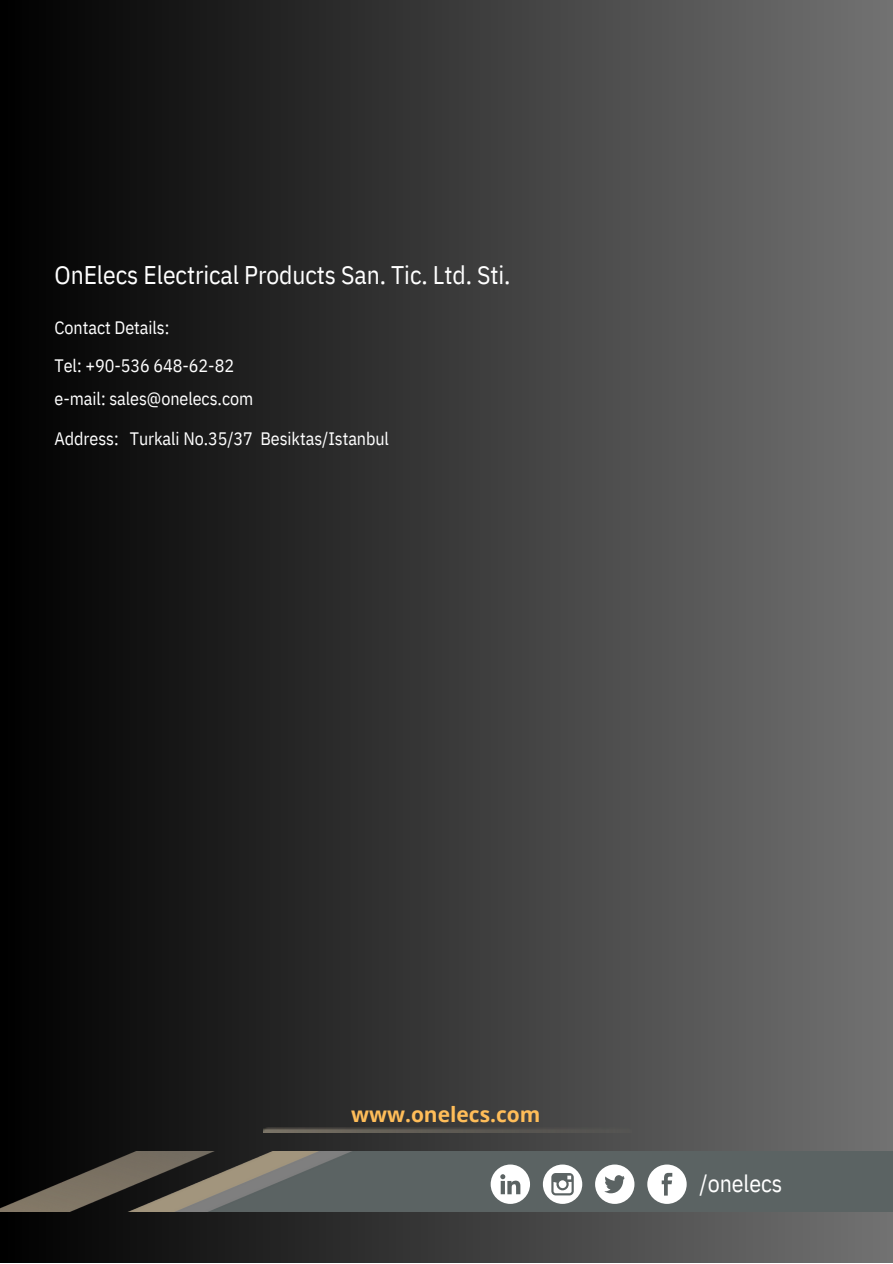
<style>
.page{position:relative;width:893px;height:1264px;background:#fff}
.page>*{position:absolute;margin:0;border:0;box-sizing:border-box;transform-origin:0 0}
.t1{font:25.5px "IBM Plex Sans Cond";letter-spacing:-.005em;color:#fff}
.t2{font:23.85px "IBM Plex Sans Cond";letter-spacing:-.005em;color:#fff}
.t3{font:700 21px "Open Sans";color:#ffbd59}
.t4{font:18px "IBM Plex Sans Cond";letter-spacing:-.005em;color:#fff}
</style>
<div class="page">
<div style="left:0;top:0;width:892px;height:1262px;background:linear-gradient(to right,#000,#727272)"></div>
<img style="left:264px;top:1127px;width:367px;height:5px">
<img style="left:0;top:1151px;width:892px;height:60px">
<svg style="left:647px;top:1164px;width:39px;height:39px"></svg>
<svg style="left:595px;top:1164px;width:39px;height:39px"></svg>
<svg style="left:543px;top:1164px;width:39px;height:39px"></svg>
<svg style="left:490px;top:1164px;width:40px;height:39px"></svg>
<p class="t1" style="left:55px;top:258px;width:457px">OnElecs Electrical Products San. Tic. Ltd. Sti.</p>
<p class="t4" style="left:55px;top:315px;width:116px">Contact Details:</p>
<p class="t4" style="left:55px;top:353px;width:181px">Tel: +90-536 648-62-82</p>
<p class="t4" style="left:55px;top:387px;width:200px">e-mail: sales@onelecs.com</p>
<p class="t4" style="left:55px;top:426px;width:336px">Address: Turkali No.35/37 Besiktas/Istanbul</p>
<p class="t3" style="left:351px;top:1099px;width:191px">www.onelecs.com</p>
<p class="t2" style="left:699px;top:1167px;width:84px">/onelecs</p>
</div>
